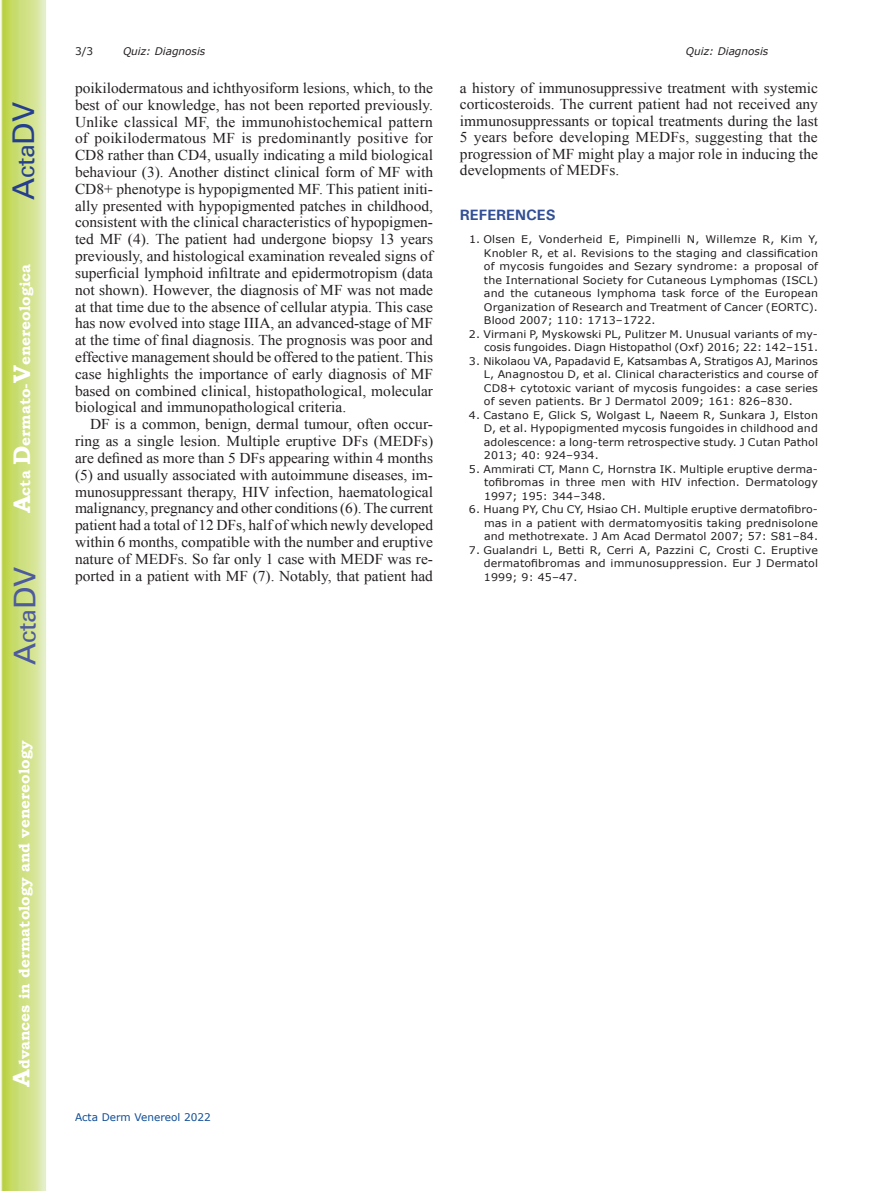
<style>
.page{position:relative;width:893px;height:1191px;background:#fff}
.page>*{position:absolute;margin:0;border:0;box-sizing:border-box;transform-origin:0 0}
.t1{font:30px "Univers";color:#4d5a9e}
.t2{font:30px "Univers";color:#253f8e}
.t3{font:15px/16.8px "Times New Roman";color:#231f20;text-align:justify}
.t4{font:700 15px "Bookman Old Style";color:#fff}
.t5{font:700 15px "Univers";color:#324f95}
.t6{font:10.5px/13.5px "Verdana";letter-spacing:.01em;color:#231f20;text-align:justify;scale:1.05 1}
.t7{font:italic 10.5px "Verdana";color:#231f20}
.t8{font:10.5px "Verdana";color:#0f4d96}
.t9{font:10.5px "Verdana";letter-spacing:.01em;color:#231f20}
.s1{font-size:24px}
</style>
<div class="page">
<svg style="left:1px;top:0;width:45px;height:1191px;background:#cfe084"></svg>
<h1 class="t2" style="left:6px;top:200px;width:100px;rotate:-90deg">A<span class="s1">cta</span>DV</h1>
<p class="t4" style="left:16px;top:513px;width:251px;rotate:-90deg"><span class="s1">A</span>cta <span class="s1">D</span>ermato-<span class="s1">V</span>enereologica</p>
<h1 class="t1" style="left:7px;top:665px;width:100px;rotate:-90deg">A<span class="s1">cta</span>DV</h1>
<p class="t4" style="left:15px;top:1087px;width:347px;rotate:-90deg"><span class="s1">A</span>dvances in dermatology and venereology</p>
<p class="t9" style="left:75px;top:44px;width:20px">3/3</p>
<p class="t7" style="left:123px;top:44px;width:84px">Quiz: Diagnosis</p>
<p class="t3" style="left:75px;top:79px;width:360px">poikilodermatous and ichthyosiform lesions, which, to the best of our knowledge, has not been reported previously.<br>Unlike classical MF, the immunohistochemical pattern of poikilodermatous MF is predominantly positive for CD8 rather than CD4, usually indicating a mild biological behaviour (3). Another distinct clinical form of MF with CD8+ phenotype is hypopigmented MF. This patient initi&shy;ally presented with hypopigmented patches in childhood, consistent with the clinical characteristics of hypopigmen&shy;ted MF (4). The patient had undergone biopsy 13 years previously, and histological examination revealed signs of superficial lymphoid infiltrate and epidermotropism (data not shown). However, the diagnosis of MF was not made at that time due to the absence of cellular atypia. This case has now evolved into stage IIIA, an advanced-stage of MF at the time of final diagnosis. The prognosis was poor and effective management should be offered to the patient. This case highlights the importance of early diagnosis of MF based on combined clinical, histopathological, molecular biological and immunopathological criteria.</p>
<p class="t3" style="left:75px;top:416px;width:360px;text-indent:15px">DF is a common, benign, dermal tumour, often occur&shy;ring as a single lesion. Multiple eruptive DFs (MEDFs) are defined as more than 5 DFs appearing within 4 months (5) and usually associated with autoimmune diseases, im&shy;munosuppressant therapy, HIV infection, haematological malignancy, pregnancy and other conditions (6). The current patient had a total of 12 DFs, half of which newly developed within 6 months, compatible with the number and eruptive nature of MEDFs. So far only 1 case with MEDF was re&shy;ported in a patient with MF (7). Notably, that patient had</p>
<p class="t7" style="left:686px;top:44px;width:84px">Quiz: Diagnosis</p>
<p class="t3" style="left:460px;top:79px;width:360px">a history of immunosuppressive treatment with systemic corticosteroids. The current patient had not received any immunosuppressants or topical treatments during the last 5 years before developing MEDFs, suggesting that the progression of MF might play a major role in inducing the developments of MEDFs.</p>
<p class="t5" style="left:460px;top:206px;width:97px">REFERENCES</p>
<p class="t6" style="left:484px;top:232px;width:320px;text-indent:-15px">1. Olsen E, Vonderheid E, Pimpinelli N, Willemze R, Kim Y, Knobler R, et al. Revisions to the staging and classification of mycosis fungoides and Sezary syndrome: a proposal of the International Society for Cutaneous Lymphomas (ISCL) and the cutaneous lymphoma task force of the European Organization of Research and Treatment of Cancer (EORTC).<br>Blood 2007; 110: 1713–1722.</p>
<p class="t6" style="left:469px;top:327px;width:334px;text-align:right">2. Virmani P, Myskowski PL, Pulitzer M. Unusual variants of my&shy;cosis fungoides. Diagn Histopathol (Oxf) 2016; 22: 142–151.</p>
<p class="t6" style="left:484px;top:354px;width:320px;text-indent:-15px">3. Nikolaou VA, Papadavid E, Katsambas A, Stratigos AJ, Marinos L, Anagnostou D, et al. Clinical characteristics and course of CD8+ cytotoxic variant of mycosis fungoides: a case series of seven patients. Br J Dermatol 2009; 161: 826–830.</p>
<p class="t6" style="left:484px;top:408px;width:320px;text-indent:-15px">4. Castano E, Glick S, Wolgast L, Naeem R, Sunkara J, Elston D, et al. Hypopigmented mycosis fungoides in childhood and adolescence: a long-term retrospective study. J Cutan Pathol 2013; 40: 924–934.</p>
<p class="t6" style="left:484px;top:462px;width:320px;text-indent:-15px">5. Ammirati CT, Mann C, Hornstra IK. Multiple eruptive derma&shy;tofibromas in three men with HIV infection. Dermatology 1997; 195: 344–348.</p>
<p class="t6" style="left:484px;top:502px;width:320px;text-indent:-15px">6. Huang PY, Chu CY, Hsiao CH. Multiple eruptive dermatofibro&shy;mas in a patient with dermatomyositis taking prednisolone and methotrexate. J Am Acad Dermatol 2007; 57: S81–84.</p>
<p class="t6" style="left:484px;top:543px;width:320px;text-indent:-15px">7. Gualandri L, Betti R, Cerri A, Pazzini C, Crosti C. Eruptive dermatofibromas and immunosuppression. Eur J Dermatol 1999; 9: 45–47.</p>
<p class="t8" style="left:75px;top:1110px;width:137px">Acta Derm Venereol 2022</p>
</div>
